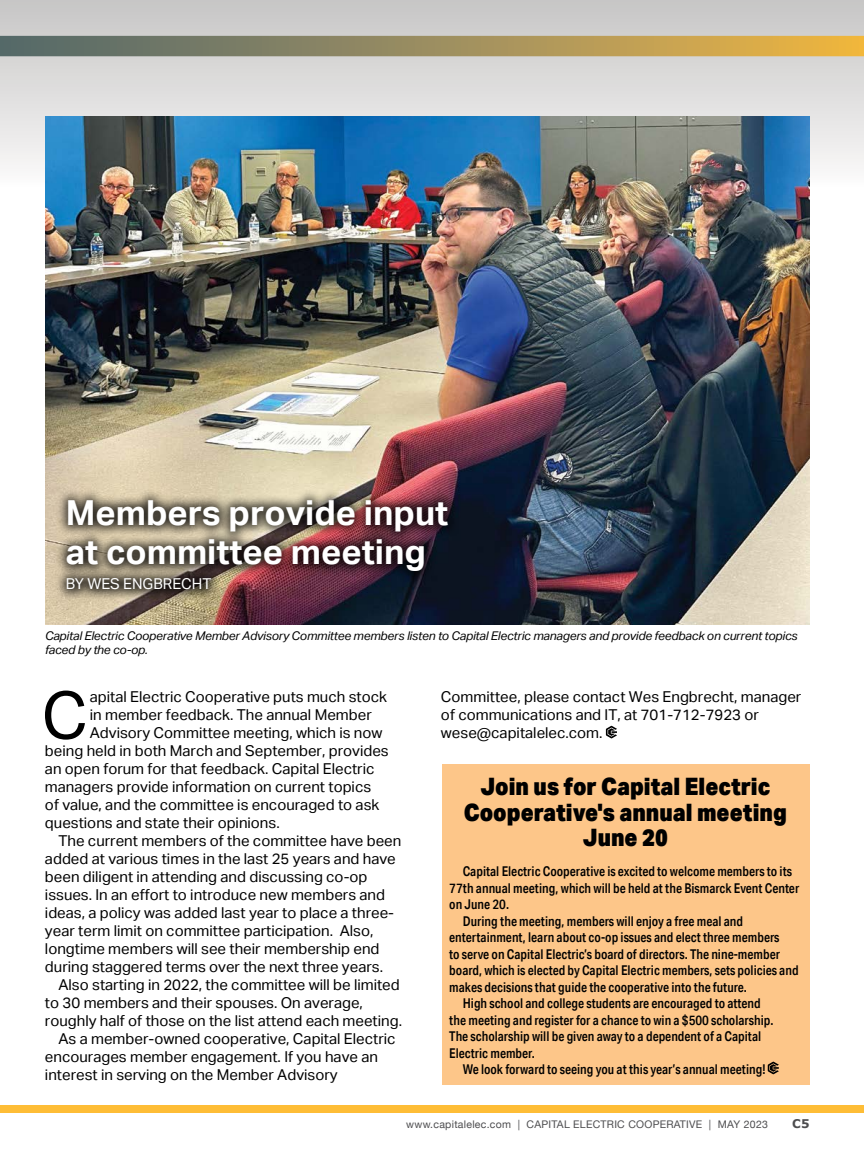
<style>
.page{position:relative;width:864px;height:1161px;background:#fff}
.page>*{position:absolute;margin:0;border:0;box-sizing:border-box;transform-origin:0 0}
.t1{font:65.4px "Aktiv Grotesk";color:#000}
.t2{font:700 34.5px/39px "Aktiv Grotesk";color:#fff}
.t3{font:900 24px/25.5px "Aktiv Grotesk";color:#000;text-align:center;scale:.9 1}
.t4{font:15px/18px "Aktiv Grotesk";color:#000}
.t5{font:15px "Aktiv Grotesk";color:#fff}
.t6{font:500 13.5px "Aktiv Grotesk Cd";color:#000}
.t7{font:italic 12px/13.5px "Aktiv Grotesk";letter-spacing:-.015em;color:#000}
.t8{font:700 12px "Verdana";color:#4d4d4f}
.t9{font:10.5px "Helvetica Neue";letter-spacing:.025em;color:#4d4d4f}
</style>
<div class="page">
<svg style="left:0;top:0;width:864px;height:165px"></svg>
<img style="left:45px;top:142px;width:765px;height:482px">
<div style="left:54px;top:488px;width:406px;height:113px;background:#000;opacity:.75"></div>
<svg style="left:606px;top:726px;width:11px;height:12px"></svg>
<div style="left:443px;top:764px;width:367px;height:321px;background:#fdc689"></div>
<svg style="left:768px;top:1062px;width:11px;height:12px"></svg>
<div style="left:0;top:1105px;width:864px;height:8px;background:#febd36"></div>
<svg style="left:0;top:25px;width:864px;height:117px"></svg>
<h2 class="t2" style="left:66px;top:494px;width:384px">Members provide input at committee meeting</h2>
<p class="t5" style="left:66px;top:575px;width:147px">BY WES ENGBRECHT</p>
<p class="t7" style="left:45px;top:629px;width:754px">Capital Electric Cooperative Member Advisory Committee members listen to Capital Electric managers and provide feedback on current topics faced by the co-op.</p>
<h1 class="t1" style="left:41px;top:678px;width:48px">C</h1>
<p class="t4" style="left:90px;top:688px;width:299px">apital Electric Cooperative puts much stock</p>
<p class="t4" style="left:90px;top:706px;width:283px">in member feedback. The annual Member</p>
<p class="t4" style="left:90px;top:724px;width:294px">Advisory Committee meeting, which is now</p>
<p class="t4" style="left:45px;top:742px;width:345px">being held in both March and September, provides</p>
<p class="t4" style="left:45px;top:760px;width:331px">an open forum for that feedback. Capital Electric</p>
<p class="t4" style="left:45px;top:778px;width:328px">managers provide information on current topics</p>
<p class="t4" style="left:45px;top:796px;width:336px">of value, and the committee is encouraged to ask</p>
<p class="t4" style="left:45px;top:814px;width:236px">questions and state their opinions.</p>
<p class="t4" style="left:58px;top:832px;width:344px">The current members of the committee have been</p>
<p class="t4" style="left:45px;top:850px;width:352px">added at various times in the last 25 years and have</p>
<p class="t4" style="left:45px;top:868px;width:324px">been diligent in attending and discussing co-op</p>
<p class="t4" style="left:45px;top:886px;width:342px">issues. In an effort to introduce new members and</p>
<p class="t4" style="left:45px;top:904px;width:351px">ideas, a policy was added last year to place a three-</p>
<p class="t4" style="left:45px;top:922px;width:330px">year term limit on committee participation. Also,</p>
<p class="t4" style="left:45px;top:940px;width:336px">longtime members will see their membership end</p>
<p class="t4" style="left:45px;top:958px;width:340px">during staggered terms over the next three years.</p>
<p class="t4" style="left:58px;top:976px;width:343px">Also starting in 2022, the committee will be limited</p>
<p class="t4" style="left:45px;top:994px;width:319px">to 30 members and their spouses. On average,</p>
<p class="t4" style="left:45px;top:1012px;width:359px">roughly half of those on the list attend each meeting.</p>
<p class="t4" style="left:58px;top:1030px;width:339px">As a member-owned cooperative, Capital Electric</p>
<p class="t4" style="left:45px;top:1048px;width:335px">encourages member engagement. If you have an</p>
<p class="t4" style="left:45px;top:1066px;width:294px">interest in serving on the Member Advisory</p>
<p class="t4" style="left:441px;top:688px;width:362px">Committee, please contact Wes Engbrecht, manager of communications and IT, at 701-712-7923 or wese@capitalelec.com.</p>
<h3 class="t3" style="left:464px;top:773px;width:360px">Join us for Capital Electric<br>Cooperative's annual meeting<br>June 20</h3>
<p class="t6" style="left:463px;top:863px;width:331px">Capital Electric Cooperative is excited to welcome members to its</p>
<p class="t6" style="left:449px;top:880px;width:352px">77th annual meeting, which will be held at the Bismarck Event Center</p>
<p class="t6" style="left:449px;top:896px;width:61px">on June 20.</p>
<p class="t6" style="left:463px;top:913px;width:282px">During the meeting, members will enjoy a free meal and</p>
<p class="t6" style="left:449px;top:929px;width:332px">entertainment, learn about co-op issues and elect three members</p>
<p class="t6" style="left:449px;top:946px;width:332px">to serve on Capital Electric’s board of directors. The nine-member</p>
<p class="t6" style="left:449px;top:962px;width:351px">board, which is elected by Capital Electric members, sets policies and</p>
<p class="t6" style="left:449px;top:979px;width:299px">makes decisions that guide the cooperative into the future.</p>
<p class="t6" style="left:463px;top:995px;width:300px">High school and college students are encouraged to attend</p>
<p class="t6" style="left:449px;top:1012px;width:326px">the meeting and register for a chance to win a $500 scholarship.</p>
<p class="t6" style="left:449px;top:1028px;width:313px">The scholarship will be given away to a dependent of a Capital</p>
<p class="t6" style="left:449px;top:1045px;width:87px">Electric member.</p>
<p class="t6" style="left:463px;top:1061px;width:304px">We look forward to seeing you at this year’s annual meeting!</p>
<p class="t9" style="left:406px;top:1115px;width:363px">www.capitalelec.com | CAPITAL ELECTRIC COOPERATIVE | MAY 2023</p>
<p class="t8" style="left:792px;top:1115px;width:19px">C5</p>
</div>
